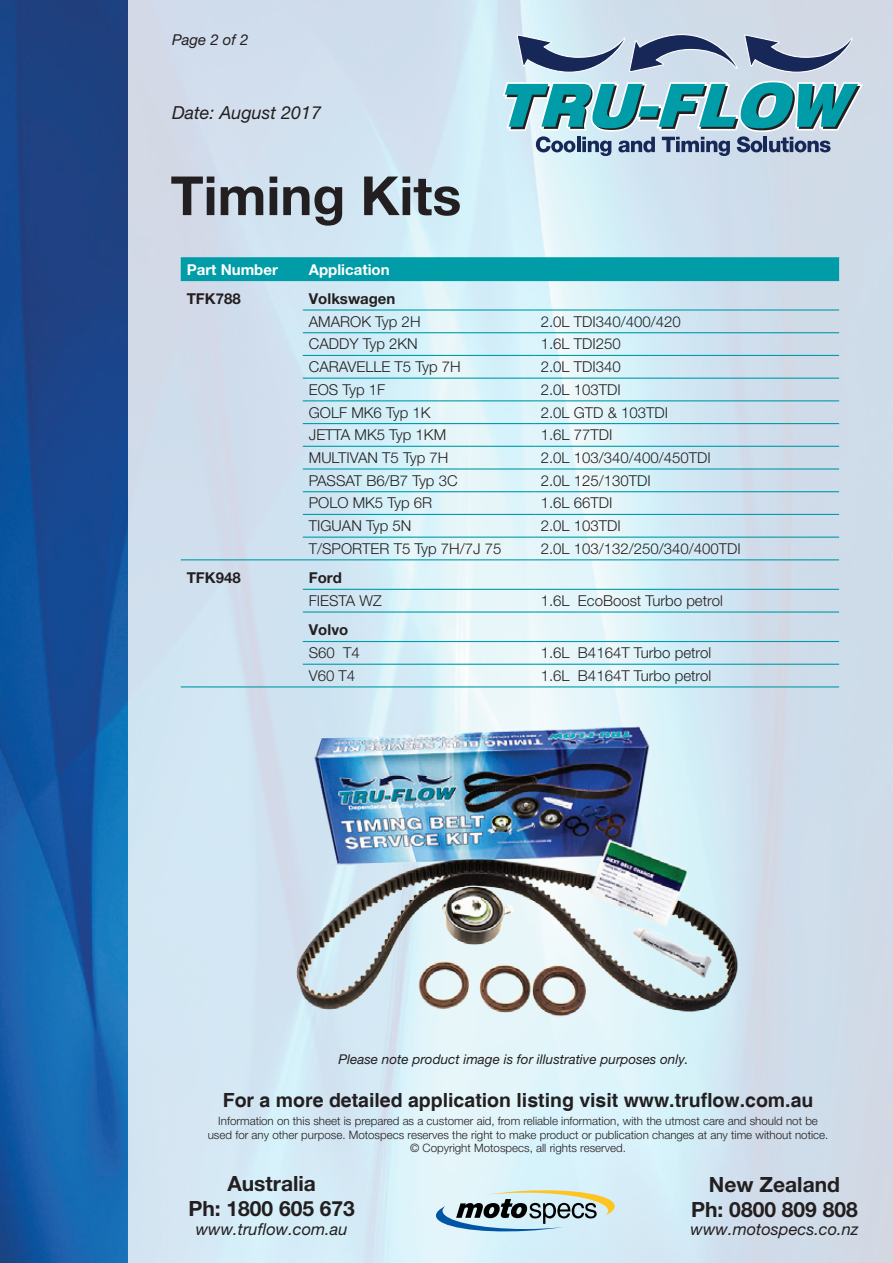
<style>
.page{position:relative;width:893px;height:1263px;background:#fff}
.page>*{position:absolute;margin:0;border:0;box-sizing:border-box;transform-origin:0 0}
.t1{font:700 54px "Helvetica Neue";color:#231f20}
.t2{font:700 21px/25.2px "Helvetica Neue";color:#231f20;text-align:center}
.t3{font:700 19.5px "Helvetica";color:#231f20}
.t4{font:italic 18px "Helvetica Neue LT Pro";color:#231f20}
.t5{font:italic 16.5px "Helvetica Neue LT Pro";color:#231f20}
.t6{font:300 15px "Helvetica Neue LT Pro";color:#231f20}
.t7{font:700 15px "Helvetica Neue LT Pro";color:#231f20}
.t8{font:700 15px "Helvetica Neue LT Pro";color:#fff}
.t9{font:italic 15px "Helvetica Neue LT Pro";color:#231f20}
.t10{font:italic 13.5px "Helvetica Neue LT Pro";color:#231f20}
.t11{font:300 11.55px/13.5px "Helvetica Neue LT Pro";color:#231f20;text-align:center}
</style>
<div class="page">
<img style="left:0;top:0;width:893px;height:1263px">
<svg style="left:516px;top:34px;width:337px;height:39px;background:#94a2b9"></svg>
<svg style="left:503px;top:79px;width:360px;height:77px;background:#7bb5c1"></svg>
<svg style="left:436px;top:1190px;width:179px;height:41px;background:#aabdbd"></svg>
<div style="left:181px;top:258px;width:658px;height:22px;background:#009ca7"></div>
<hr style="left:181px;top:257px;width:122px;height:1px;background:#009ca7">
<hr style="left:303px;top:257px;width:232px;height:1px;background:#009ca7">
<hr style="left:535px;top:257px;width:304px;height:1px;background:#009ca7">
<hr style="left:181px;top:280px;width:122px;height:1px;background:#009ca7">
<hr style="left:303px;top:280px;width:232px;height:1px;background:#009ca7">
<hr style="left:535px;top:280px;width:304px;height:1px;background:#009ca7">
<hr style="left:303px;top:309px;width:232px;height:2px;background:#009ca7">
<hr style="left:535px;top:309px;width:304px;height:2px;background:#009ca7">
<hr style="left:303px;top:332px;width:232px;height:1px;background:#009ca7">
<hr style="left:535px;top:332px;width:304px;height:1px;background:#009ca7">
<hr style="left:303px;top:355px;width:232px;height:1px;background:#009ca7">
<hr style="left:535px;top:355px;width:304px;height:1px;background:#009ca7">
<hr style="left:303px;top:378px;width:232px;height:1px;background:#009ca7">
<hr style="left:535px;top:378px;width:304px;height:1px;background:#009ca7">
<hr style="left:303px;top:400px;width:232px;height:1px;background:#009ca7">
<hr style="left:535px;top:400px;width:304px;height:1px;background:#009ca7">
<hr style="left:303px;top:423px;width:232px;height:1px;background:#009ca7">
<hr style="left:535px;top:423px;width:304px;height:1px;background:#009ca7">
<hr style="left:303px;top:446px;width:232px;height:1px;background:#009ca7">
<hr style="left:535px;top:446px;width:304px;height:1px;background:#009ca7">
<hr style="left:303px;top:468px;width:232px;height:2px;background:#009ca7">
<hr style="left:535px;top:468px;width:304px;height:2px;background:#009ca7">
<hr style="left:303px;top:491px;width:232px;height:1px;background:#009ca7">
<hr style="left:535px;top:491px;width:304px;height:1px;background:#009ca7">
<hr style="left:303px;top:514px;width:232px;height:1px;background:#009ca7">
<hr style="left:535px;top:514px;width:304px;height:1px;background:#009ca7">
<hr style="left:303px;top:537px;width:232px;height:1px;background:#009ca7">
<hr style="left:535px;top:537px;width:304px;height:1px;background:#009ca7">
<hr style="left:181px;top:559px;width:122px;height:1px;background:#009ca7">
<hr style="left:303px;top:559px;width:232px;height:1px;background:#009ca7">
<hr style="left:535px;top:559px;width:304px;height:1px;background:#009ca7">
<hr style="left:303px;top:589px;width:232px;height:1px;background:#009ca7">
<hr style="left:535px;top:589px;width:304px;height:1px;background:#009ca7">
<hr style="left:303px;top:611px;width:232px;height:2px;background:#009ca7">
<hr style="left:535px;top:611px;width:304px;height:2px;background:#009ca7">
<hr style="left:303px;top:641px;width:232px;height:1px;background:#009ca7">
<hr style="left:535px;top:641px;width:304px;height:1px;background:#009ca7">
<hr style="left:303px;top:664px;width:232px;height:1px;background:#009ca7">
<hr style="left:535px;top:664px;width:304px;height:1px;background:#009ca7">
<hr style="left:181px;top:686px;width:122px;height:1px;background:#009ca7">
<hr style="left:303px;top:686px;width:232px;height:1px;background:#009ca7">
<hr style="left:535px;top:686px;width:304px;height:1px;background:#009ca7">
<img style="left:283px;top:710px;width:461px;height:313px">
<p class="t9" style="left:172px;top:30px;width:78px">Page 2 of 2</p>
<p class="t4" style="left:172px;top:102px;width:151px">Date: August 2017</p>
<h1 class="t1" style="left:171px;top:162px;width:292px">Timing Kits</h1>
<p class="t8" style="left:187px;top:260px;width:93px">Part Number</p>
<p class="t8" style="left:309px;top:260px;width:82px">Application</p>
<p class="t7" style="left:187px;top:289px;width:55px">TFK788</p>
<p class="t7" style="left:309px;top:289px;width:88px">Volkswagen</p>
<p class="t6" style="left:309px;top:312px;width:113px">AMAROK Typ 2H</p>
<p class="t6" style="left:541px;top:312px;width:142px">2.0L TDI340/400/420</p>
<p class="t6" style="left:309px;top:335px;width:110px">CADDY Typ 2KN</p>
<p class="t6" style="left:541px;top:335px;width:82px">1.6L TDI250</p>
<p class="t6" style="left:309px;top:358px;width:153px">CARAVELLE T5 Typ 7H</p>
<p class="t6" style="left:541px;top:358px;width:82px">2.0L TDI340</p>
<p class="t6" style="left:309px;top:380px;width:78px">EOS Typ 1F</p>
<p class="t6" style="left:541px;top:380px;width:82px">2.0L 103TDI</p>
<p class="t6" style="left:309px;top:403px;width:123px">GOLF MK6 Typ 1K</p>
<p class="t6" style="left:541px;top:403px;width:129px">2.0L GTD &amp; 103TDI</p>
<p class="t6" style="left:309px;top:426px;width:139px">JETTA MK5 Typ 1KM</p>
<p class="t6" style="left:541px;top:426px;width:73px">1.6L 77TDI</p>
<p class="t6" style="left:309px;top:448px;width:141px">MULTIVAN T5 Typ 7H</p>
<p class="t6" style="left:541px;top:448px;width:172px">2.0L 103/340/400/450TDI</p>
<p class="t6" style="left:309px;top:471px;width:150px">PASSAT B6/B7 Typ 3C</p>
<p class="t6" style="left:541px;top:471px;width:112px">2.0L 125/130TDI</p>
<p class="t6" style="left:309px;top:494px;width:125px">POLO MK5 Typ 6R</p>
<p class="t6" style="left:541px;top:494px;width:73px">1.6L 66TDI</p>
<p class="t6" style="left:309px;top:517px;width:104px">TIGUAN Typ 5N</p>
<p class="t6" style="left:541px;top:517px;width:82px">2.0L 103TDI</p>
<p class="t6" style="left:309px;top:539px;width:194px">T/SPORTER T5 Typ 7H/7J 75</p>
<p class="t6" style="left:541px;top:539px;width:202px">2.0L 103/132/250/340/400TDI</p>
<p class="t7" style="left:187px;top:569px;width:55px">TFK948</p>
<p class="t7" style="left:309px;top:569px;width:35px">Ford</p>
<p class="t6" style="left:309px;top:591px;width:74px">FIESTA WZ</p>
<p class="t6" style="left:541px;top:591px;width:184px">1.6L EcoBoost Turbo petrol</p>
<p class="t7" style="left:309px;top:621px;width:41px">Volvo</p>
<p class="t6" style="left:309px;top:644px;width:53px">S60 T4</p>
<p class="t6" style="left:541px;top:644px;width:172px">1.6L B4164T Turbo petrol</p>
<p class="t6" style="left:309px;top:666px;width:48px">V60 T4</p>
<p class="t6" style="left:541px;top:666px;width:172px">1.6L B4164T Turbo petrol</p>
<p class="t10" style="left:338px;top:1051px;width:352px">Please note product image is for illustrative purposes only.</p>
<h3 class="t3" style="left:223px;top:1089px;width:592px">For a more detailed application listing visit www.truflow.com.au</h3>
<p class="t11" style="left:208px;top:1114px;width:622px">Information on this sheet is prepared as a customer aid, from reliable information, with the utmost care and should not be used for any other purpose. Motospecs reserves the right to make product or publication changes at any time without notice. © Copyright Motospecs, all rights reserved.</p>
<h2 class="t2" style="left:188px;top:1171px;width:168px">Australia<br>Ph: 1800 605 673</h2>
<h2 class="t2" style="left:691px;top:1171px;width:168px">New Zealand<br>Ph: 0800 809 808</h2>
<p class="t5" style="left:691px;top:1219px;width:169px">www.motospecs.co.nz</p>
<p class="t5" style="left:196px;top:1219px;width:153px">www.truflow.com.au</p>
</div>
